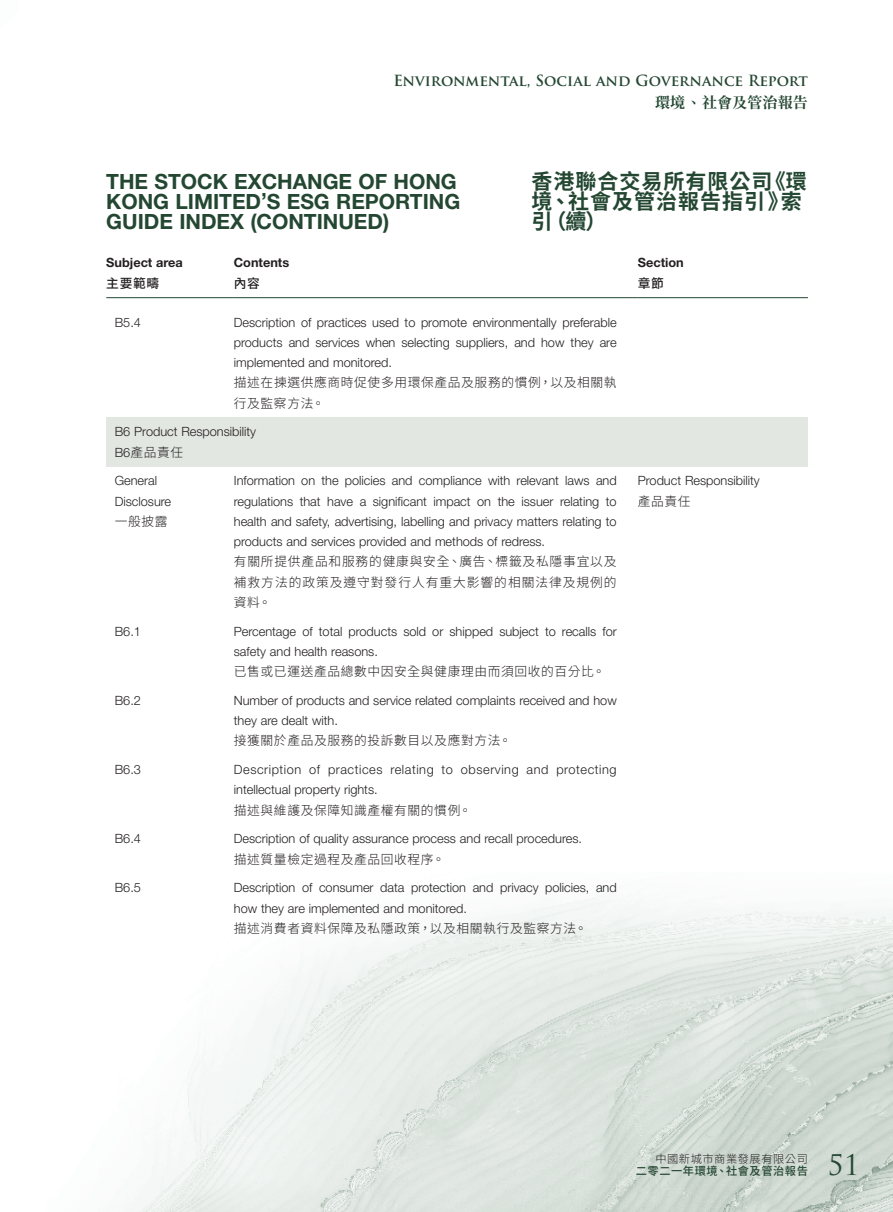
<style>
.page{position:relative;width:893px;height:1212px;background:#fff}
.page>*{position:absolute;margin:0;border:0;box-sizing:border-box;transform-origin:0 0}
.t1{font:27.75px "Trajan Pro";color:#244732}
.Heading_1{font:700 21px/20.2px "Helvetica Neue LT Std";color:#244732}
.C_Heading_1{font:700 21px/20.2px "Source Han Sans TC";letter-spacing:.05em;color:#244732}
.t2{font:700 15px "Trajan Pro";color:#244732}
.t3{font:700 15px "Source Han Serif TC";letter-spacing:.01em;color:#244732}
.C_Body_Text{font:300 12.75px/20.2px "Helvetica Neue LT Std";color:#231f20}
.C_Body_Text-2{font:300 12.75px/20.2px "Source Han Sans TC";letter-spacing:.05em;color:#231f20}
.C_Body_Text-3{font:300 12.75px/20.2px "Helvetica Neue LT Std";letter-spacing:.045em;color:#231f20}
.C_Body_Text-4{font:700 12.75px "Helvetica Neue LT Std";color:#231f20}
.C_Body_Text-5{font:500 12.75px "Source Han Sans TC";letter-spacing:.05em;color:#231f20}
.t4{font:500 11.25px "Source Han Sans TC";letter-spacing:.045em;color:#244732}
.t5{font:300 11.25px "Source Han Sans TC";letter-spacing:.045em;color:#231f20}
.s1{font-family:"Helvetica Neue LT Std"}
</style>
<div class="page">
<img style="left:106px;top:298px;width:787px;height:914px">
<div style="left:106px;top:418px;width:702px;height:49px;background:#e2e7e2"></div>
<hr style="left:106px;top:297px;width:128px;height:1px;background:#244732">
<hr style="left:234px;top:297px;width:404px;height:1px;background:#244732">
<hr style="left:638px;top:297px;width:170px;height:1px;background:#244732">
<p class="t2" style="left:393px;top:71px;width:416px">Environmental, Social and Governance Report</p>
<p class="t3" style="left:655px;top:94px;width:154px">環境、社會及管治報告</p>
<p class="Heading_1" style="left:106px;top:170px;width:356px">THE STOCK EXCHANGE OF HONG<br>KONG LIMITED’S ESG REPORTING<br>GUIDE INDEX (CONTINUED)</p>
<p class="C_Heading_1" style="left:531px;top:171px;width:277px">香港聯合交易所有限公司《環境、社會及管治報告指引》索引（續）</p>
<p class="C_Body_Text-4" style="left:106px;top:255px;width:78px">Subject area</p>
<p class="C_Body_Text-4" style="left:234px;top:255px;width:57px">Contents</p>
<p class="C_Body_Text-4" style="left:638px;top:255px;width:47px">Section</p>
<p class="C_Body_Text-5" style="left:106px;top:276px;width:54px">主要範疇</p>
<p class="C_Body_Text-5" style="left:234px;top:276px;width:28px">內容</p>
<p class="C_Body_Text-5" style="left:638px;top:276px;width:28px">章節</p>
<p class="C_Body_Text" style="left:115px;top:312px;width:28px">B5.4</p>
<p class="C_Body_Text" style="left:234px;top:312px;width:384px;text-align:justify">Description of practices used to promote environmentally preferable products and services when selecting suppliers, and how they are implemented and monitored.</p>
<p class="C_Body_Text-2" style="left:234px;top:373px;width:384px">描述在揀選供應商時促使多用環保產品及服務的慣例，以及相關執行及監察方法。</p>
<p class="C_Body_Text" style="left:115px;top:421px;width:143px">B6 Product Responsibility</p>
<p class="C_Body_Text-2" style="left:115px;top:442px;width:70px"><span class="s1">B6</span>產品責任</p>
<p class="C_Body_Text" style="left:115px;top:470px;width:58px">General<br>Disclosure</p>
<p class="C_Body_Text-2" style="left:115px;top:511px;width:54px">一般披露</p>
<p class="C_Body_Text" style="left:234px;top:470px;width:384px;text-align:justify">Information on the policies and compliance with relevant laws and regulations that have a significant impact on the issuer relating to health and safety, advertising, labelling and privacy matters relating to products and services provided and methods of redress.</p>
<p class="C_Body_Text-2" style="left:234px;top:552px;width:384px;text-align:justify">有關所提供產品和服務的健康與安全、廣告、標籤及私隱事宜以及補救方法的政策及遵守對發行人有重大影響的相關法律及規例的資料。</p>
<p class="C_Body_Text" style="left:638px;top:470px;width:123px">Product Responsibility</p>
<p class="C_Body_Text-2" style="left:638px;top:491px;width:54px">產品責任</p>
<p class="C_Body_Text" style="left:115px;top:621px;width:28px">B6.1</p>
<p class="C_Body_Text" style="left:234px;top:621px;width:384px">Percentage of total products sold or shipped subject to recalls for safety and health reasons.</p>
<p class="C_Body_Text-2" style="left:234px;top:662px;width:373px">已售或已運送產品總數中因安全與健康理由而須回收的百分比。</p>
<p class="C_Body_Text" style="left:115px;top:690px;width:28px">B6.2</p>
<p class="C_Body_Text" style="left:234px;top:690px;width:384px">Number of products and service related complaints received and how they are dealt with.</p>
<p class="C_Body_Text-2" style="left:234px;top:731px;width:279px">接獲關於產品及服務的投訴數目以及應對方法。</p>
<p class="C_Body_Text" style="left:115px;top:759px;width:28px">B6.3</p>
<p class="C_Body_Text-3" style="left:234px;top:759px;width:384px">Description of practices relating to observing and protecting intellectual property rights.</p>
<p class="C_Body_Text-2" style="left:234px;top:800px;width:239px">描述與維護及保障知識產權有關的慣例。</p>
<p class="C_Body_Text" style="left:115px;top:828px;width:28px">B6.4</p>
<p class="C_Body_Text" style="left:234px;top:828px;width:350px">Description of quality assurance process and recall procedures.</p>
<p class="C_Body_Text-2" style="left:234px;top:849px;width:212px">描述質量檢定過程及產品回收程序。</p>
<p class="C_Body_Text" style="left:115px;top:877px;width:28px">B6.5</p>
<p class="C_Body_Text" style="left:234px;top:877px;width:384px">Description of consumer data protection and privacy policies, and how they are implemented and monitored.</p>
<p class="C_Body_Text-2" style="left:234px;top:918px;width:355px">描述消費者資料保障及私隱政策，以及相關執行及監察方法。</p>
<p class="t5" style="left:655px;top:1153px;width:154px">中國新城市商業發展有限公司</p>
<p class="t4" style="left:636px;top:1165px;width:174px">二零二一年環境、社會及管治報告</p>
<h1 class="t1" style="left:828px;top:1147px;width:33px">51</h1>
</div>
